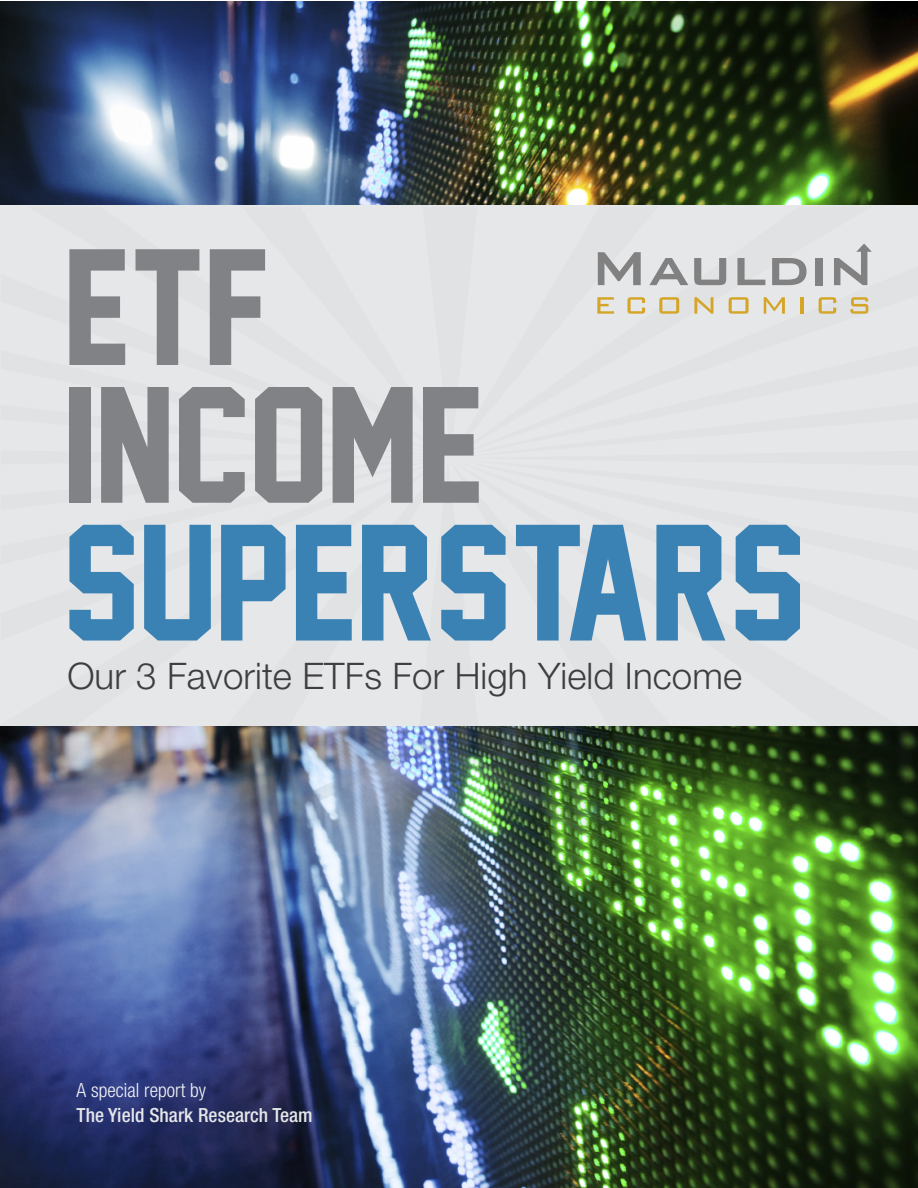
<style>
.page{position:relative;width:918px;height:1188px;background:#fff}
.page>*{position:absolute;margin:0;border:0;box-sizing:border-box;transform-origin:0 0}
.t1{font:150.9px/137.7px "Jersey M54";color:#3a82b4}
.t2{font:300 36.6px "Helvetica Neue";letter-spacing:.005em;color:#3e3e3f}
.t3{font:500 condensed 19.5px/25.5px "Helvetica Neue";letter-spacing:.005em;color:#e6e7e9}
.s1{color:#808285}
.s2{font-weight:300;color:#f2f3f4}
</style>
<div class="page">
<img style="left:0;top:1px;width:918px;height:1187px">
<img style="left:185px;top:747px;width:518px;height:93px">
<svg style="left:0;top:179px;width:918px;height:568px;background:#d7d9da"></svg>
<p class="t1" style="left:64px;top:244px;width:742px"><span class="s1">ETF<br>INCOME<br></span>SUPERSTARS</p>
<p class="t2" style="left:67px;top:654px;width:676px">Our 3 Favorite ETFs For High Yield Income</p>
<p class="t3" style="left:77px;top:1077px;width:238px"><span class="s2">A special report by<br></span>The Yield Shark Research Team</p>
</div>
